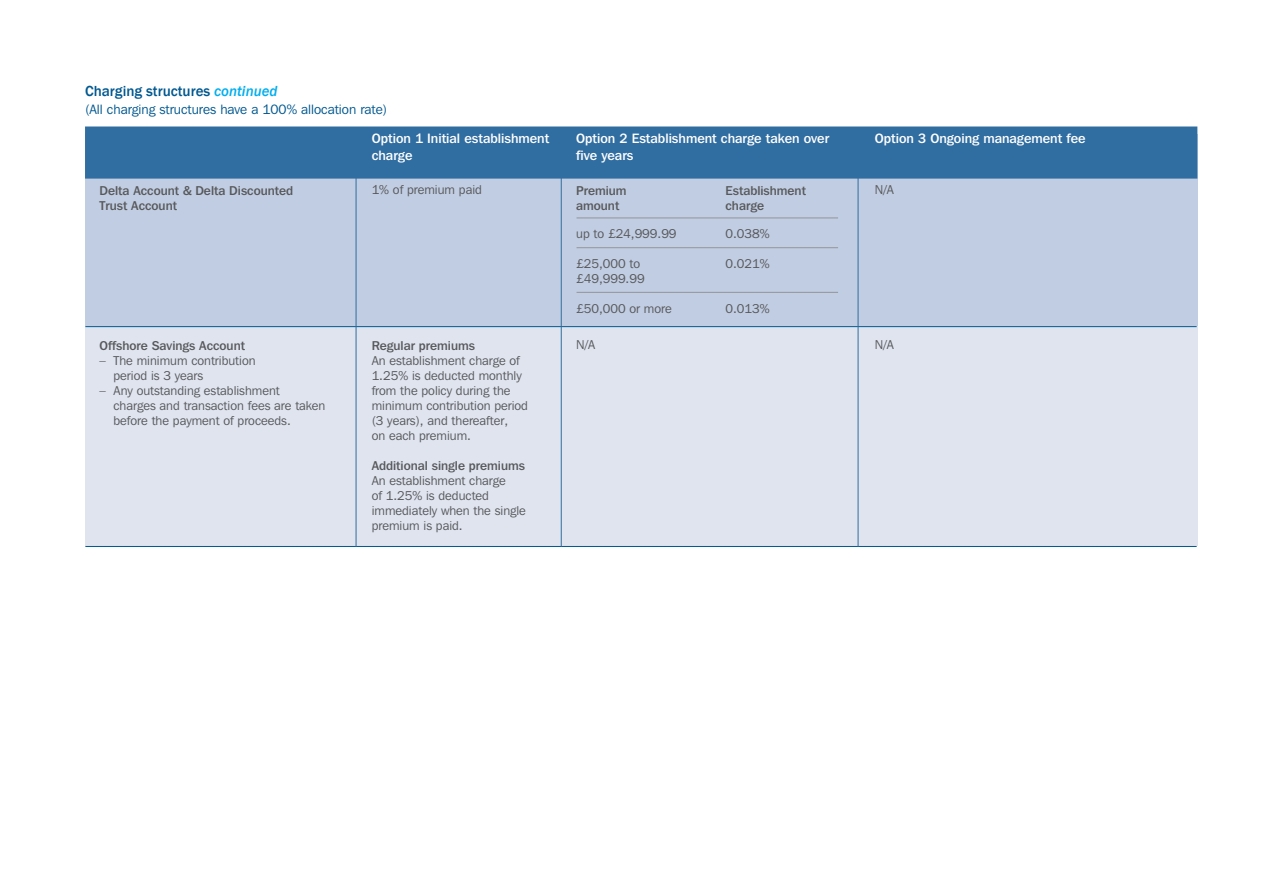
<style>
.page{position:relative;width:1263px;height:893px;background:#fff}
.page>*{position:absolute;margin:0;border:0;box-sizing:border-box;transform-origin:0 0}
.t1{font:500 15px "Franklin Gothic";color:#005890}
.t2{font:500 13.5px/16.5px "Franklin Gothic IT Cby BT";color:#fff}
.t3{font:13.5px "Franklin Gothic IT Cby BT";color:#005890}
.t4{font:12.75px/15px "Franklin Gothic IT Cby BT";color:#57585a}
.t5{font:500 12.75px/15px "Franklin Gothic IT Cby BT";color:#57585a}
.s1{font-style:italic;color:#00aeef}
</style>
<div class="page">
<div style="left:85px;top:134px;width:1112px;height:193px;background:#c1cde2"></div>
<div style="left:85px;top:326px;width:1112px;height:220px;background:#dfe4ef"></div>
<div style="left:85px;top:126px;width:1112px;height:53px;background:#306da1"></div>
<hr style="left:85px;top:326px;width:1112px;height:1px;background:#005890">
<hr style="left:85px;top:546px;width:1112px;height:1px;background:#005890">
<hr style="left:576px;top:247px;width:262px;height:1px;background:#939598">
<hr style="left:576px;top:292px;width:262px;height:1px;background:#939598">
<hr style="left:576px;top:218px;width:262px;height:1px;background:#939598">
<hr style="left:356px;top:128px;width:1px;height:419px;background:#306da1">
<hr style="left:561px;top:128px;width:1px;height:419px;background:#306da1">
<hr style="left:858px;top:128px;width:1px;height:419px;background:#306da1">
<p class="t1" style="left:85px;top:81px;width:194px">Charging structures <span class="s1">continued</span></p>
<p class="t3" style="left:85px;top:101px;width:304px">(All charging structures have a 100% allocation rate)</p>
<p class="t2" style="left:372px;top:130px;width:179px">Option 1 Initial establishment charge</p>
<p class="t2" style="left:576px;top:130px;width:255px">Option 2 Establishment charge taken over five years</p>
<p class="t2" style="left:875px;top:130px;width:212px">Option 3 Ongoing management fee</p>
<p class="t5" style="left:100px;top:183px;width:195px">Delta Account &amp; Delta Discounted<br>Trust Account</p>
<p class="t4" style="left:372px;top:182px;width:112px">1% of premium paid</p>
<p class="t5" style="left:576px;top:183px;width:52px">Premium</p>
<p class="t4" style="left:875px;top:182px;width:21px">N/A</p>
<p class="t5" style="left:725px;top:183px;width:82px">Establishment charge</p>
<p class="t4" style="left:725px;top:225px;width:46px">0.038%</p>
<p class="t4" style="left:725px;top:255px;width:46px">0.021%</p>
<p class="t4" style="left:725px;top:300px;width:46px">0.013%</p>
<p class="t5" style="left:576px;top:198px;width:45px">amount</p>
<p class="t4" style="left:576px;top:225px;width:102px">up to £24,999.99</p>
<p class="t4" style="left:576px;top:255px;width:70px">£25,000 to £49,999.99</p>
<p class="t4" style="left:576px;top:300px;width:97px">£50,000 or more</p>
<p class="t5" style="left:100px;top:338px;width:147px">Offshore Savings Account</p>
<p class="t4" style="left:114px;top:353px;width:144px;text-indent:-14px">– The minimum contribution period is 3 years</p>
<p class="t4" style="left:114px;top:383px;width:213px;text-indent:-14px">– Any outstanding establishment<br>charges and transaction fees are taken before the payment of proceeds.</p>
<p class="t5" style="left:372px;top:338px;width:105px">Regular premiums</p>
<p class="t4" style="left:372px;top:353px;width:158px">An establishment charge of<br>1.25% is deducted monthly from the policy during the minimum contribution period (3 years), and thereafter,<br>on each premium.</p>
<p class="t5" style="left:372px;top:458px;width:155px">Additional single premiums</p>
<p class="t4" style="left:372px;top:473px;width:156px">An establishment charge<br>of 1.25% is deducted immediately when the single premium is paid.</p>
<p class="t4" style="left:576px;top:337px;width:21px">N/A</p>
<p class="t4" style="left:875px;top:337px;width:21px">N/A</p>
</div>
